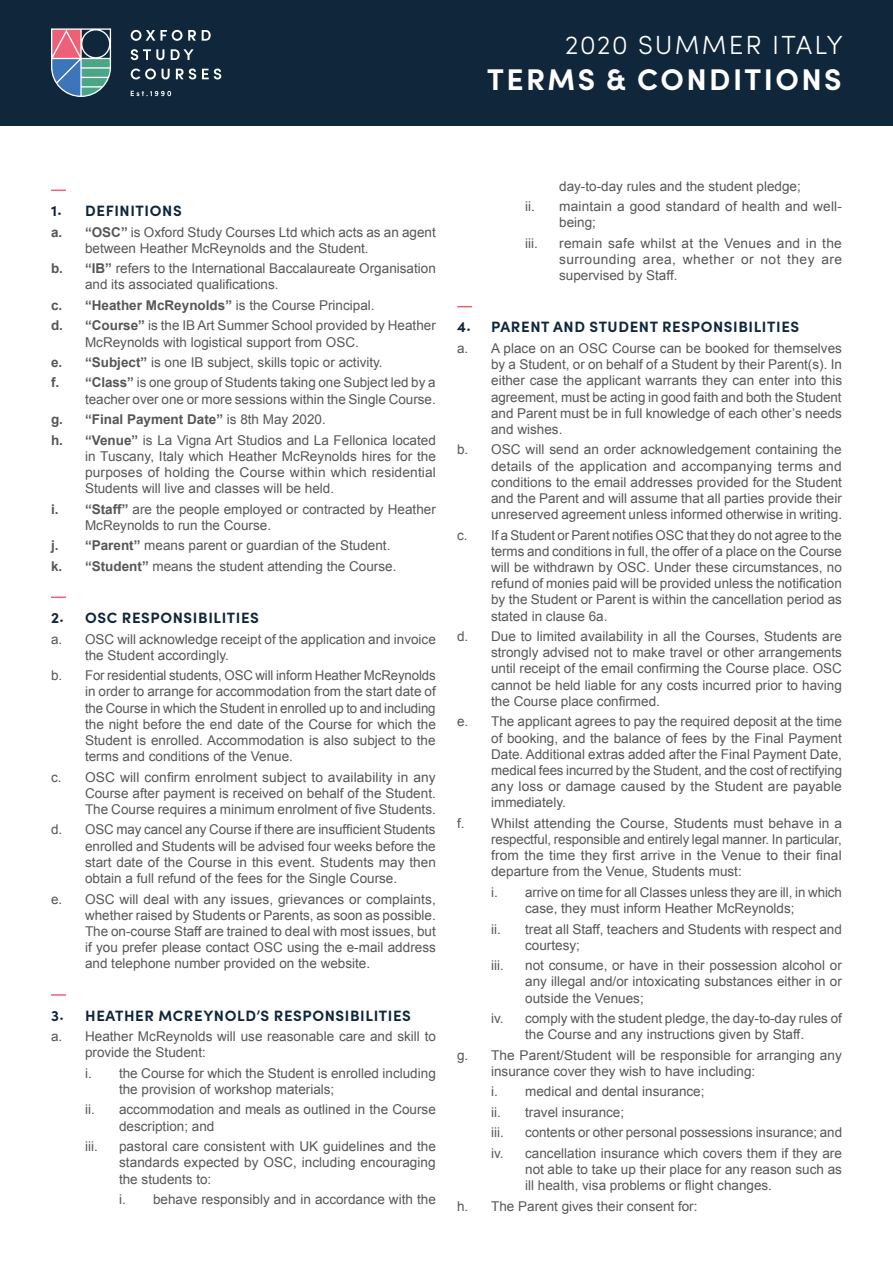
<style>
.page{position:relative;width:893px;height:1263px;background:#fff}
.page>*{position:absolute;margin:0;border:0;box-sizing:border-box;transform-origin:0 0}
.t1{font:700 30px "Sofia Pro";letter-spacing:.08em;color:#fff}
.t2{font:300 26.25px "Sofia Pro";letter-spacing:.08em;color:#fff}
.t3{font:700 15px "Sofia Pro";letter-spacing:.04em;color:#10273b}
.t4{font:13.5px/16.2px "Arial";color:#575756}
.s1{font-weight:700}
</style>
<div class="page">
<svg style="left:51px;top:190px;width:15px;height:1px"></svg>
<svg style="left:51px;top:596px;width:15px;height:2px"></svg>
<svg style="left:51px;top:994px;width:15px;height:2px"></svg>
<svg style="left:457px;top:306px;width:15px;height:1px"></svg>
<div style="left:0;top:0;width:893px;height:125px;background:#10273b"></div>
<svg style="left:51px;top:28px;width:60px;height:69px"></svg>
<svg style="left:131px;top:30px;width:51px;height:11px"></svg>
<svg style="left:188px;top:30px;width:8px;height:11px"></svg>
<svg style="left:202px;top:30px;width:9px;height:11px"></svg>
<svg style="left:131px;top:49px;width:33px;height:11px"></svg>
<svg style="left:171px;top:49px;width:23px;height:11px"></svg>
<svg style="left:131px;top:69px;width:25px;height:10px"></svg>
<svg style="left:162px;top:69px;width:8px;height:10px"></svg>
<svg style="left:176px;top:69px;width:20px;height:10px"></svg>
<svg style="left:202px;top:69px;width:19px;height:10px"></svg>
<svg style="left:131px;top:91px;width:40px;height:5px"></svg>
<h2 class="t2" style="left:565px;top:26px;width:279px">2020 SUMMER ITALY</h2>
<h1 class="t1" style="left:487px;top:57px;width:356px">TERMS &amp; CONDITIONS</h1>
<p class="t3" style="left:51px;top:199px;width:132px">1. DEFINITIONS</p>
<p class="t4" style="left:85px;top:224px;width:352px;text-indent:-34px"><span class="s1">a. “OSC”</span> is Oxford Study Courses Ltd which acts as an agent between Heather McReynolds and the Student.</p>
<p class="t4" style="left:85px;top:260px;width:352px;text-indent:-34px"><span class="s1">b. “IB”</span> refers to the International Baccalaureate Organisation and its associated qualifications.</p>
<p class="t4" style="left:51px;top:295px;width:386px;line-height:20.4px"><span class="s1">c. “Heather McReynolds”</span> is the Course Principal.<br><span class="s1">d. “Course”</span> is the IB Art Summer School provided by Heather</p>
<p class="t4" style="left:51px;top:332px;width:386px;line-height:20.4px;text-indent:34px">McReynolds with logistical support from OSC.<br><span class="s1">e. “Subject”</span> is one IB subject, skills topic or activity.<br><span class="s1">f. “Class”</span> is one group of Students taking one Subject led by a</p>
<p class="t4" style="left:51px;top:389px;width:386px;line-height:20.4px;text-indent:34px">teacher over one or more sessions within the Single Course. <span class="s1">g. “Final Payment Date”</span> is 8th May 2020.<br><span class="s1">h. “Venue”</span> is La Vigna Art Studios and La Fellonica located</p>
<p class="t4" style="left:85px;top:448px;width:352px;text-align:justify">in Tuscany, Italy which Heather McReynolds hires for the purposes of holding the Course within which residential Students will live and classes will be held.</p>
<p class="t4" style="left:85px;top:501px;width:352px;text-indent:-34px"><span class="s1">i. “Staff”</span> are the people employed or contracted by Heather<br>McReynolds to run the Course.</p>
<p class="t4" style="left:51px;top:535px;width:347px;line-height:20.4px"><span class="s1">j. “Parent”</span> means parent or guardian of the Student. <span class="s1">k. “Student”</span> means the student attending the Course.</p>
<p class="t3" style="left:51px;top:606px;width:209px">2. OSC RESPONSIBILITIES</p>
<p class="t4" style="left:85px;top:631px;width:352px;text-indent:-34px">a. OSC will acknowledge receipt of the application and invoice the Student accordingly.</p>
<p class="t4" style="left:85px;top:667px;width:352px;text-align:justify;text-indent:-34px">b. For residential students, OSC will inform Heather McReynolds in order to arrange for accommodation from the start date of the Course in which the Student in enrolled up to and including the night before the end date of the Course for which the Student is enrolled. Accommodation is also subject to the terms and conditions of the Venue.</p>
<p class="t4" style="left:85px;top:769px;width:352px;text-align:justify;text-indent:-34px">c. OSC will confirm enrolment subject to availability in any Course after payment is received on behalf of the Student.<br>The Course requires a minimum enrolment of five Students.</p>
<p class="t4" style="left:85px;top:822px;width:352px;text-align:justify;text-indent:-34px">d. OSC may cancel any Course if there are insufficient Students enrolled and Students will be advised four weeks before the start date of the Course in this event. Students may then obtain a full refund of the fees for the Single Course.</p>
<p class="t4" style="left:85px;top:891px;width:352px;text-align:justify;text-indent:-34px">e. OSC will deal with any issues, grievances or complaints, whether raised by Students or Parents, as soon as possible.<br>The on-course Staff are trained to deal with most issues, but if you prefer please contact OSC using the e-mail address and telephone number provided on the website.</p>
<p class="t3" style="left:51px;top:1004px;width:361px">3. HEATHER MCREYNOLD’S RESPONSIBILITIES</p>
<p class="t4" style="left:85px;top:1028px;width:352px;text-indent:-34px">a. Heather McReynolds will use reasonable care and skill to provide the Student:</p>
<p class="t4" style="left:119px;top:1065px;width:318px;text-indent:-34px">i. the Course for which the Student is enrolled including the provision of workshop materials;</p>
<p class="t4" style="left:119px;top:1102px;width:318px;text-indent:-34px">ii. accommodation and meals as outlined in the Course description; and</p>
<p class="t4" style="left:85px;top:1138px;width:14px">iii.</p>
<p class="t4" style="left:119px;top:1138px;width:318px;text-align:justify">pastoral care consistent with UK guidelines and the standards expected by OSC, including encouraging the students to:</p>
<p class="t4" style="left:119px;top:1191px;width:318px">i. behave responsibly and in accordance with the</p>
<p class="t4" style="left:525px;top:176px;width:318px;line-height:20.4px;text-align:center">day-to-day rules and the student pledge;<br>ii. maintain a good standard of health and well-</p>
<p class="t4" style="left:559px;top:214px;width:38px">being;</p>
<p class="t4" style="left:525px;top:235px;width:14px">iii.</p>
<p class="t4" style="left:559px;top:235px;width:284px;text-align:justify">remain safe whilst at the Venues and in the surrounding area, whether or not they are supervised by Staff.</p>
<p class="t3" style="left:457px;top:316px;width:344px">4. PARENT AND STUDENT RESPONSIBILITIES</p>
<p class="t4" style="left:491px;top:340px;width:352px;text-align:justify;text-indent:-34px">a. A place on an OSC Course can be booked for themselves by a Student, or on behalf of a Student by their Parent(s). In either case the applicant warrants they can enter into this agreement, must be acting in good faith and both the Student and Parent must be in full knowledge of each other’s needs and wishes.</p>
<p class="t4" style="left:491px;top:442px;width:352px;text-align:justify;text-indent:-34px">b. OSC will send an order acknowledgement containing the details of the application and accompanying terms and conditions to the email addresses provided for the Student and the Parent and will assume that all parties provide their unreserved agreement unless informed otherwise in writing.</p>
<p class="t4" style="left:491px;top:527px;width:352px;text-align:justify;text-indent:-34px">c. If a Student or Parent notifies OSC that they do not agree to the terms and conditions in full, the offer of a place on the Course will be withdrawn by OSC. Under these circumstances, no refund of monies paid will be provided unless the notification by the Student or Parent is within the cancellation period as stated in clause 6a.</p>
<p class="t4" style="left:491px;top:628px;width:352px;text-align:justify;text-indent:-34px">d. Due to limited availability in all the Courses, Students are strongly advised not to make travel or other arrangements until receipt of the email confirming the Course place. OSC cannot be held liable for any costs incurred prior to having the Course place confirmed.</p>
<p class="t4" style="left:491px;top:714px;width:352px;text-align:justify;text-indent:-34px">e. The applicant agrees to pay the required deposit at the time of booking, and the balance of fees by the Final Payment Date. Additional extras added after the Final Payment Date, medical fees incurred by the Student, and the cost of rectifying any loss or damage caused by the Student are payable immediately.</p>
<p class="t4" style="left:491px;top:815px;width:352px;text-align:justify;text-indent:-34px">f. Whilst attending the Course, Students must behave in a respectful, responsible and entirely legal manner. In particular, from the time they first arrive in the Venue to their final departure from the Venue, Students must:</p>
<p class="t4" style="left:525px;top:884px;width:318px;text-indent:-34px">i. arrive on time for all Classes unless they are ill, in which case, they must inform Heather McReynolds;</p>
<p class="t4" style="left:525px;top:921px;width:318px;text-indent:-34px">ii. treat all Staff, teachers and Students with respect and courtesy;</p>
<p class="t4" style="left:491px;top:957px;width:14px">iii.</p>
<p class="t4" style="left:525px;top:957px;width:318px;text-align:justify">not consume, or have in their possession alcohol or any illegal and/or intoxicating substances either in or outside the Venues;</p>
<p class="t4" style="left:491px;top:1010px;width:352px;text-align:center">iv. comply with the student pledge, the day-to-day rules of the Course and any instructions given by Staff.</p>
<p class="t4" style="left:491px;top:1047px;width:352px;text-indent:-34px">g. The Parent/Student will be responsible for arranging any insurance cover they wish to have including:</p>
<p class="t4" style="left:491px;top:1081px;width:215px;line-height:20.4px">i. medical and dental insurance; ii. travel insurance;<br>iii.</p>
<p class="t4" style="left:491px;top:1122px;width:352px;line-height:20.4px;text-align:right">contents or other personal possessions insurance; and<br>iv. cancellation insurance which covers them if they are</p>
<p class="t4" style="left:525px;top:1161px;width:318px">not able to take up their place for any reason such as ill health, visa problems or flight changes.</p>
<p class="t4" style="left:457px;top:1198px;width:242px">h. The Parent gives their consent for:</p>
</div>
